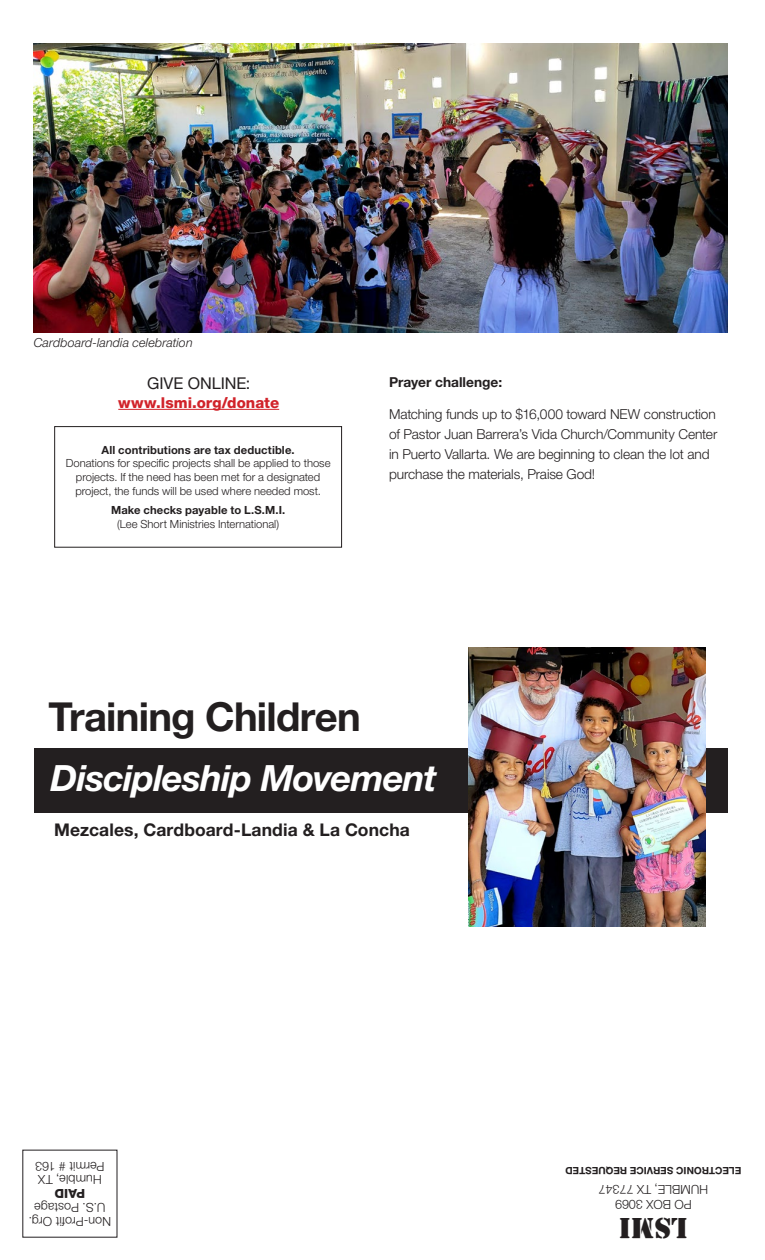
<style>
.page{position:relative;width:765px;height:1260px;background:#fff}
.page>*{position:absolute;margin:0;border:0;box-sizing:border-box;transform-origin:0 0}
.t1{font:700 40px "Helvetica Neue LT Pro";letter-spacing:-.02em;color:#231f20}
.t2{font:italic 700 36.25px "Helvetica Neue LT Pro";letter-spacing:-.025em;color:#fff}
.t3{font:30px "Stencil";color:#231f20}
.t4{font:700 17.5px "Helvetica Neue LT Pro";letter-spacing:.005em;color:#231f20}
.t5{font:16.25px "Helvetica Neue LT Pro";letter-spacing:-.005em;color:#231f20}
.t6{font:800 15px "Helvetica Neue LT Pro";color:#d1232a}
.Text{font:300 13.75px/20px "Helvetica Neue LT Pro";letter-spacing:-.01em;color:#231f20}
.Text-2{font:700 13.75px "Helvetica Neue LT Pro";color:#231f20}
.t7{font:300 12.5px "Helvetica Neue LT Pro";color:#231f20}
.t8{font:italic 300 12.5px "Helvetica Neue LT Pro";letter-spacing:.01em;color:#231f20}
.t9{font:800 12.5px "Helvetica Neue LT Pro";color:#231f20}
.t10{font:300 11.25px/13.8px "Helvetica Neue LT Pro";color:#231f20;text-align:center}
.t11{font:700 11.25px "Helvetica Neue LT Pro";letter-spacing:.01em;color:#231f20}
.t12{font:700 10px "Helvetica Neue LT Pro";color:#231f20}
</style>
<div class="page">
<div style="left:34px;top:749px;width:694px;height:64px;background:#231f20"></div>
<img style="left:469px;top:647px;width:237px;height:279px">
<div style="left:54px;top:426px;width:288px;height:122px;border:1px solid #231f20"></div>
<hr style="left:118px;top:409px;width:161px;height:1px;background:#d1232a">
<img style="left:34px;top:43px;width:694px;height:289px">
<p class="t8" style="left:34px;top:335px;width:160px">Cardboard-landia celebration</p>
<p class="t5" style="left:147px;top:373px;width:105px">GIVE ONLINE:</p>
<p class="t6" style="left:118px;top:394px;width:162px">www.lsmi.org/donate</p>
<p class="t11" style="left:102px;top:443px;width:194px">All contributions are tax deductible.</p>
<p class="t10" style="left:66px;top:456px;width:266px">Donations for specific projects shall be applied to those projects. If the need has been met for a designated project, the funds will be used where needed most.</p>
<p class="t11" style="left:111px;top:503px;width:176px">Make checks payable to L.S.M.I.</p>
<p class="t10" style="left:117px;top:517px;width:163px">(Lee Short Ministries International)</p>
<p class="Text-2" style="left:389px;top:374px;width:115px">Prayer challenge:</p>
<p class="Text" style="left:389px;top:403px;width:330px">Matching funds up to $16,000 toward NEW construction of Pastor Juan Barrera’s Vida Church/Community Center in Puerto Vallarta. We are beginning to clean the lot and purchase the materials, Praise God!</p>
<p class="t1" style="left:49px;top:692px;width:314px">Training Children</p>
<p class="t2" style="left:51px;top:756px;width:388px">Discipleship Movement</p>
<p class="t4" style="left:54px;top:819px;width:357px">Mezcales, Cardboard-Landia &amp; La Concha</p>
<p class="t7" style="left:104px;top:1174px;width:71px;rotate:-180deg">Permit # 163</p>
<p class="t7" style="left:102px;top:1188px;width:65px;rotate:-180deg">Humble, TX</p>
<p class="t9" style="left:85px;top:1201px;width:32px;rotate:-180deg">PAID</p>
<p class="t7" style="left:105px;top:1215px;width:72px;rotate:-180deg">U.S. Postage</p>
<p class="t7" style="left:111px;top:1229px;width:84px;rotate:-180deg">Non-Profit Org.</p>
<p class="t12" style="left:741px;top:1177px;width:177px;rotate:-180deg">ELECTRONIC SERVICE REQUESTED</p>
<p class="t7" style="left:708px;top:1197px;width:111px;rotate:-180deg">HUMBLE, TX 77347</p>
<p class="t7" style="left:692px;top:1212px;width:78px;rotate:-180deg">PO BOX 3069</p>
<p class="t3" style="left:688px;top:1245px;width:70px;rotate:-180deg">LSMI</p>
</div>
